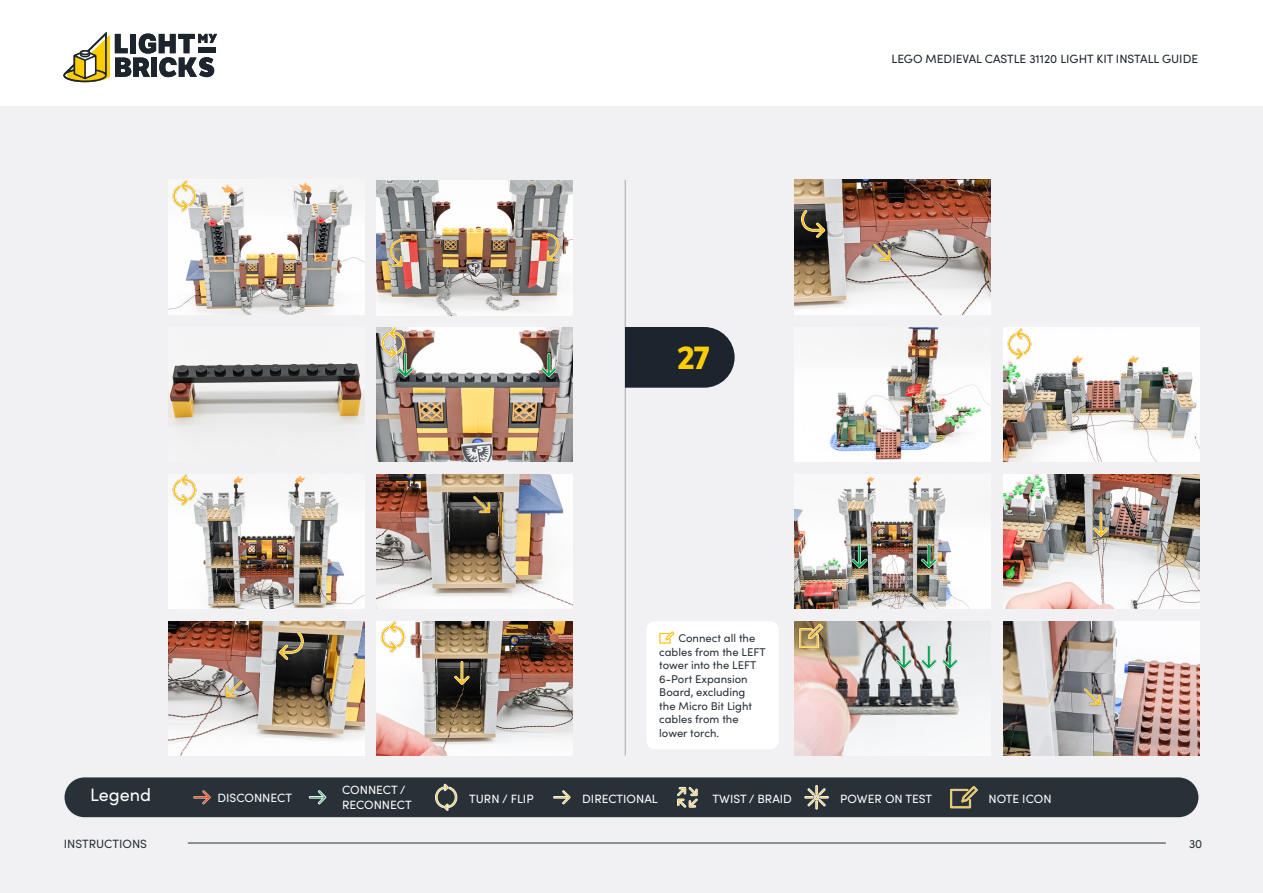
<style>
.page{position:relative;width:1263px;height:893px;background:#fff}
.page>*{position:absolute;margin:0;border:0;box-sizing:border-box;transform-origin:0 0}
.t1{font:700 31.5px "LFT Etica";color:#ffcd03}
.t2{font:18px "Sofia Pro";color:#fff}
.t3{font:12px/14.4px "Sofia Pro";color:#fff}
.t4{font:12px "Sofia Pro";color:#1c252d}
.t5{font:12px "Sofia Pro";color:#283038}
.t6{font:11.25px/13.5px "Sofia Pro";color:#283038}
</style>
<div class="page">
<svg style="left:63px;top:32px;width:154px;height:50px"></svg>
<div style="left:0;top:106px;width:1263px;height:787px;background:#f1f1f3"></div>
<hr style="left:188px;top:843px;width:978px;height:1px;background:#283038">
<img style="left:168px;top:182px;width:196px;height:132px">
<img style="left:377px;top:181px;width:196px;height:134px">
<img style="left:377px;top:327px;width:196px;height:134px">
<img style="left:168px;top:475px;width:196px;height:133px">
<img style="left:377px;top:474px;width:196px;height:134px">
<img style="left:168px;top:621px;width:196px;height:135px">
<img style="left:377px;top:621px;width:196px;height:135px">
<svg style="left:626px;top:327px;width:109px;height:61px;background:#2a323a"></svg>
<hr style="left:625px;top:180px;width:1px;height:576px;background:#000">
<div style="left:65px;top:777px;width:1133px;height:40px;background:#283038;border-radius:20px"></div>
<svg style="left:193px;top:790px;width:18px;height:14px"></svg>
<svg style="left:309px;top:790px;width:17px;height:14px"></svg>
<svg style="left:553px;top:790px;width:17px;height:14px"></svg>
<svg style="left:435px;top:784px;width:23px;height:27px"></svg>
<svg style="left:677px;top:787px;width:21px;height:21px"></svg>
<svg style="left:804px;top:785px;width:25px;height:24px"></svg>
<svg style="left:950px;top:786px;width:28px;height:22px"></svg>
<div style="left:646px;top:621px;width:133px;height:128px;background:#fff;border-radius:9px"></div>
<svg style="left:659px;top:631px;width:15px;height:13px"></svg>
<img style="left:794px;top:180px;width:196px;height:134px">
<img style="left:794px;top:327px;width:196px;height:134px">
<img style="left:1003px;top:327px;width:196px;height:134px">
<img style="left:794px;top:476px;width:196px;height:132px">
<img style="left:1003px;top:474px;width:196px;height:134px">
<img style="left:794px;top:621px;width:170px;height:135px">
<img style="left:1003px;top:621px;width:196px;height:135px">
<img style="left:1003px;top:328px;width:31px;height:32px">
<img style="left:377px;top:621px;width:31px;height:32px">
<img style="left:168px;top:474px;width:32px;height:31px">
<img style="left:377px;top:328px;width:31px;height:31px">
<img style="left:168px;top:180px;width:32px;height:32px">
<img style="left:794px;top:621px;width:32px;height:32px">
<img style="left:797px;top:208px;width:32px;height:32px">
<img style="left:276px;top:630px;width:31px;height:32px">
<img style="left:527px;top:226px;width:44px;height:44px">
<img style="left:377px;top:231px;width:44px;height:45px">
<img style="left:1070px;top:676px;width:44px;height:44px">
<img style="left:1085px;top:509px;width:32px;height:31px">
<img style="left:859px;top:231px;width:45px;height:45px">
<img style="left:446px;top:657px;width:31px;height:31px">
<img style="left:210px;top:666px;width:44px;height:45px">
<img style="left:459px;top:483px;width:44px;height:45px">
<img style="left:945px;top:641px;width:19px;height:32px">
<img style="left:919px;top:641px;width:26px;height:32px">
<img style="left:888px;top:641px;width:31px;height:32px">
<img style="left:844px;top:540px;width:31px;height:32px">
<img style="left:913px;top:540px;width:32px;height:32px">
<img style="left:534px;top:349px;width:31px;height:32px">
<img style="left:390px;top:349px;width:31px;height:32px">
<img style="left:168px;top:363px;width:196px;height:63px">
<h1 class="t1" style="left:677px;top:338px;width:34px">27</h1>
<p class="t6" style="left:659px;top:631px;width:108px;text-indent:19px">Connect all the cables from the LEFT tower into the LEFT<br>6-Port Expansion<br>Board, excluding<br>the Micro Bit Light cables from the lower torch.</p>
<p class="t4" style="left:891px;top:50px;width:308px">LEGO MEDIEVAL CASTLE 31120 LIGHT KIT INSTALL GUIDE</p>
<h2 class="t2" style="left:90px;top:781px;width:62px">Legend</h2>
<p class="t3" style="left:217px;top:790px;width:76px">DISCONNECT</p>
<p class="t3" style="left:342px;top:782px;width:71px">CONNECT /<br>RECONNECT</p>
<p class="t3" style="left:469px;top:791px;width:66px">TURN / FLIP</p>
<p class="t3" style="left:582px;top:791px;width:77px">DIRECTIONAL</p>
<p class="t3" style="left:713px;top:791px;width:81px">TWIST / BRAID</p>
<p class="t3" style="left:840px;top:791px;width:93px">POWER ON TEST</p>
<p class="t3" style="left:988px;top:791px;width:65px">NOTE ICON</p>
<p class="t5" style="left:64px;top:835px;width:85px">INSTRUCTIONS</p>
<p class="t5" style="left:1189px;top:835px;width:15px">30</p>
</div>
